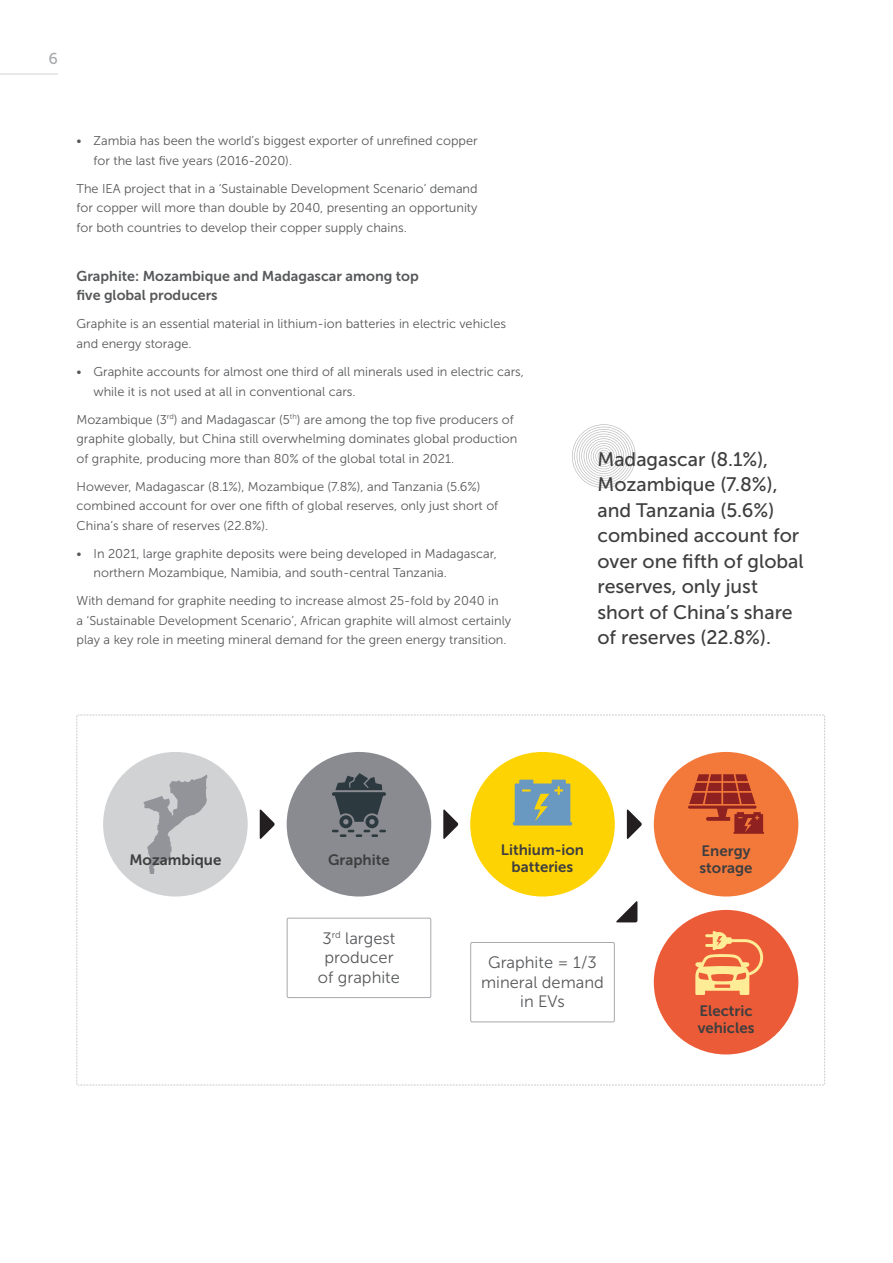
<style>
.page{position:relative;width:893px;height:1263px;background:#fff}
.page>*{position:absolute;margin:0;border:0;box-sizing:border-box;transform-origin:0 0}
.t1{font:19.5px/25.5px "Museo Sans 500";color:#3e3e3f}
.t2{font:16.5px/19.8px "Museo Sans 300";color:#57585a;text-align:center}
.t3{font:15.75px "Museo Sans 500";color:#a8a9ad}
.t4{font:15px/16.5px "Museo Sans 700";color:#3e3e3f;text-align:center}
.t5{font:14.25px/19.5px "Museo Sans 700";color:#57585a}
.t6{font:12.75px/19.5px "Museo Sans 300";color:#57585a}
</style>
<div class="page">
<hr style="left:0;top:74px;width:58px;height:1px;background:#d1d2d4">
<svg style="left:77px;top:715px;width:748px;height:371px"></svg>
<svg style="left:572px;top:424px;width:64px;height:64px"></svg>
<p class="t3" style="left:48px;top:50px;width:11px">6</p>
<p class="t6" style="left:94px;top:131px;width:386px;text-indent:-17px">• Zambia has been the world’s biggest exporter of unrefined copper for the last five years (2016-2020).</p>
<p class="t6" style="left:77px;top:179px;width:403px;text-align:justify">The IEA project that in a ‘Sustainable Development Scenario’ demand for copper will more than double by 2040, presenting an opportunity for both countries to develop their copper supply chains.</p>
<p class="t5" style="left:77px;top:266px;width:344px">Graphite: Mozambique and Madagascar among top five global producers</p>
<p class="t6" style="left:77px;top:314px;width:431px">Graphite is an essential material in lithium-ion batteries in electric vehicles and energy storage.</p>
<p class="t6" style="left:94px;top:362px;width:432px;text-indent:-17px">• Graphite accounts for almost one third of all minerals used in electric cars, while it is not used at all in conventional cars.</p>
<p class="t6" style="left:77px;top:409px;width:442px">Mozambique (3<sup>rd</sup>) and Madagascar (5<sup>th</sup>) are among the top five producers of graphite globally, but China still overwhelming dominates global production of graphite, producing more than 80% of the global total in 2021.</p>
<p class="t6" style="left:77px;top:476px;width:423px">However, Madagascar (8.1%), Mozambique (7.8%), and Tanzania (5.6%) combined account for over one fifth of global reserves, only just short of<br>China’s share of reserves (22.8%).</p>
<p class="t6" style="left:94px;top:543px;width:405px;text-indent:-17px">• In 2021, large graphite deposits were being developed in Madagascar, northern Mozambique, Namibia, and south-central Tanzania.</p>
<p class="t6" style="left:77px;top:591px;width:436px">With demand for graphite needing to increase almost 25-fold by 2040 in<br>a ‘Sustainable Development Scenario’, African graphite will almost certainly play a key role in meeting mineral demand for the green energy transition.</p>
<p class="t1" style="left:597px;top:446px;width:208px">Madagascar (8.1%),<br>Mozambique (7.8%), and Tanzania (5.6%) combined account for over one fifth of global reserves, only just short of China’s share of reserves (22.8%).</p>
<p class="t4" style="left:129px;top:851px;width:93px">Mozambique</p>
<p class="t4" style="left:328px;top:851px;width:63px">Graphite</p>
<p class="t4" style="left:501px;top:842px;width:85px">Lithium-ion batteries</p>
<p class="t2" style="left:318px;top:928px;width:83px">3<sup>rd</sup> largest producer of graphite</p>
<p class="t2" style="left:481px;top:952px;width:124px">Graphite = 1/3 mineral demand in EVs</p>
<p class="t4" style="left:702px;top:843px;width:50px">Energy</p>
<p class="t4" style="left:699px;top:859px;width:55px">storage</p>
<p class="t4" style="left:698px;top:1003px;width:58px;text-align:left">Electric vehicles</p>
</div>
